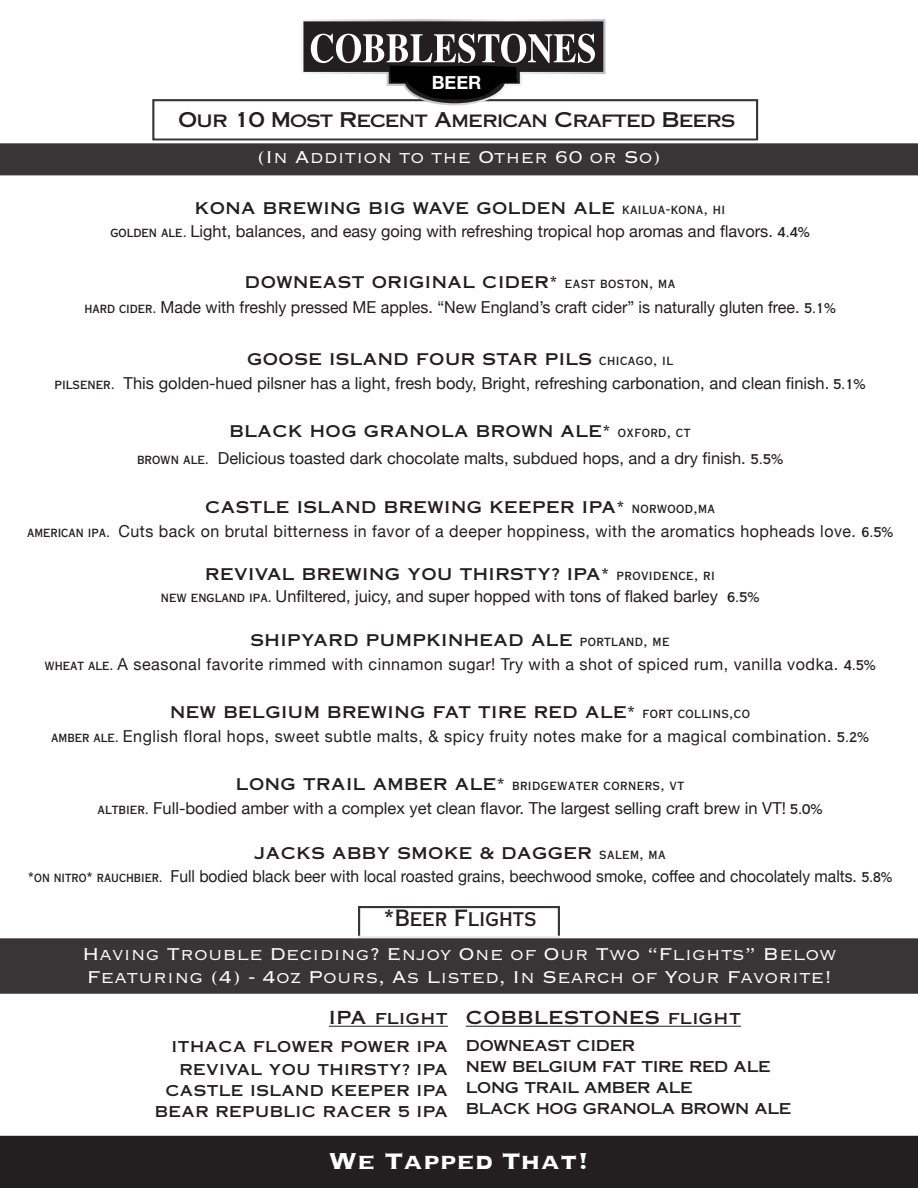
<style>
.page{position:relative;width:918px;height:1188px;background:#fff}
.page>*{position:absolute;margin:0;border:0;box-sizing:border-box;transform-origin:0 0}
.t1{font:700 30px "Copperplate";color:#fff}
.t2{font:22.5px/22.5px "Copperplate Thirty Two BC";color:#fff}
.t3{font:22.5px "Copperplate Thirty AB";color:#231f20}
.t4{font:20.4px "Copperplate Thirty One AB";letter-spacing:-.05em;color:#231f20}
.t5{font:700 18.3px "Helvetica Neue";color:#fff}
.t6{font:18px "Copperplate Thirty One AB";letter-spacing:.03em;color:#231f20}
.t7{font:16.5px "Helvetica Neue";color:#231f20}
.t8{font:16.5px "Helvetica Neue";letter-spacing:.03em;color:#231f20}
.t9{font:16.5px "Helvetica Neue";color:#231f20;scale:.95 1}
.t10{font:16.2px "Copperplate Thirty One AB";letter-spacing:.03em;color:#231f20}
.t11{font:15px/22.5px "Copperplate Thirty One AB";letter-spacing:.03em;color:#231f20;text-align:center}
.t12{font:15px "Copperplate Thirty One AB";letter-spacing:-.02em;color:#231f20}
.t13{font:13.5px "Copperplate Thirty AB";letter-spacing:.03em;color:#231f20}
.s1{font-family:"Copperplate Thirty AB";font-size:13.5px}
.s2{font-family:"Copperplate Thirty One AB";font-size:16.2px}
</style>
<div class="page">
<div style="left:358px;top:906px;width:202px;height:32px;background:#fff;border:2px solid #231f20"></div>
<div style="left:152px;top:99px;width:606px;height:42px;background:#fff;border:2px solid #231f20"></div>
<div style="left:0;top:1135px;width:918px;height:53px;background:#231f20"></div>
<div style="left:0;top:143px;width:918px;height:33px;background:#393536"></div>
<div style="left:0;top:936px;width:918px;height:58px;background:#393536"></div>
<svg style="left:301px;top:19px;width:304px;height:86px"></svg>
<hr style="left:329px;top:1026px;width:119px;height:1px;background:#231f20">
<hr style="left:466px;top:1026px;width:275px;height:1px;background:#231f20">
<p class="t5" style="left:432px;top:68px;width:51px">BEER</p>
<p class="t4" style="left:178px;top:108px;width:559px">Our 10 Most Recent American Crafted Beers</p>
<p class="t2" style="left:257px;top:145px;width:406px">(In Addition to the Other 60 or So)</p>
<p class="t10" style="left:195px;top:199px;width:532px">KONA BREWING BIG WAVE GOLDEN ALE <span class="s1">kailua-kona, hi</span></p>
<p class="t7" style="left:110px;top:219px;width:701px"><span class="s1">golden ale.</span> Light, balances, and easy going with refreshing tropical hop aromas and flavors. <span class="s1">4.4%</span></p>
<p class="t10" style="left:245px;top:272px;width:432px">DOWNEAST ORIGINAL CIDER* <span class="s1">east boston, ma</span></p>
<p class="t7" style="left:84px;top:295px;width:753px"><span class="s1">hard cider.</span> Made with freshly pressed ME apples. “New England’s craft cider” is naturally gluten free. <span class="s1">5.1%</span></p>
<p class="t10" style="left:247px;top:349px;width:428px">GOOSE ISLAND FOUR STAR PILS <span class="s1">chicago, il</span></p>
<p class="t7" style="left:55px;top:371px;width:813px"><span class="s1">pilsener.</span> This golden-hued pilsner has a light, fresh body, Bright, refreshing carbonation, and clean finish. <span class="s1">5.1%</span></p>
<p class="t10" style="left:230px;top:421px;width:463px">BLACK HOG GRANOLA BROWN ALE* <span class="s1">oxford, ct</span></p>
<p class="t7" style="left:137px;top:446px;width:648px"><span class="s1">brown ale.</span> Delicious toasted dark chocolate malts, subdued hops, and a dry finish. <span class="s1">5.5%</span></p>
<p class="t10" style="left:205px;top:498px;width:511px">CASTLE ISLAND BREWING KEEPER IPA* <span class="s1">norwood,ma</span></p>
<p class="t8" style="left:27px;top:519px;width:867px"><span class="s1">american ipa.</span> Cuts back on brutal bitterness in favor of a deeper hoppiness, with the aromatics hopheads love. <span class="s1">6.5%</span></p>
<p class="t10" style="left:205px;top:564px;width:511px">REVIVAL BREWING YOU THIRSTY? IPA* <span class="s1">providence, ri</span></p>
<p class="t7" style="left:161px;top:584px;width:600px"><span class="s1">new england ipa.</span> Unfiltered, juicy, and super hopped with tons of flaked barley <span class="s1">6.5%</span></p>
<p class="t10" style="left:251px;top:631px;width:420px">SHIPYARD PUMPKINHEAD ALE <span class="s1">portland, me</span></p>
<p class="t8" style="left:45px;top:652px;width:833px"><span class="s1">wheat ale.</span> A seasonal favorite rimmed with cinnamon sugar! Try with a shot of spiced rum, vanilla vodka. <span class="s1">4.5%</span></p>
<p class="t10" style="left:170px;top:703px;width:581px">NEW BELGIUM BREWING FAT TIRE RED ALE* <span class="s1">fort collins,co</span></p>
<p class="t8" style="left:51px;top:724px;width:819px"><span class="s1">amber ale.</span> English floral hops, sweet subtle malts, &amp; spicy fruity notes make for a magical combination. <span class="s1">5.2%</span></p>
<p class="t13" style="left:236px;top:777px;width:450px"><span class="s2">LONG TRAIL AMBER ALE*</span> bridgewater corners, vt</p>
<p class="t7" style="left:98px;top:796px;width:726px"><span class="s1">altbier.</span> Full-bodied amber with a complex yet clean flavor. The largest selling craft brew in VT! <span class="s1">5.0%</span></p>
<p class="t10" style="left:255px;top:843px;width:412px">JACKS ABBY SMOKE &amp; DAGGER <span class="s1">salem, ma</span></p>
<p class="t9" style="left:28px;top:864px;width:911px"><span class="s1">*on nitro* rauchbier.</span> Full bodied black beer with local roasted grains, beechwood smoke, coffee and chocolately malts. <span class="s1">5.8%</span></p>
<p class="t3" style="left:384px;top:904px;width:155px">*Beer Flights</p>
<p class="t2" style="left:82px;top:943px;width:756px">Having Trouble Deciding? Enjoy One of Our Two “Flights” Below<br>Featuring (4) - 4oz Pours, As Listed, In Search of Your Favorite!</p>
<p class="t6" style="left:329px;top:1007px;width:120px">IPA flight</p>
<p class="t11" style="left:172px;top:1036px;width:278px">ITHACA FLOWER POWER IPA<br>REVIVAL YOU THIRSTY? IPA</p>
<p class="t11" style="left:155px;top:1080px;width:295px;line-height:21px;text-align:right">CASTLE ISLAND KEEPER IPA<br>BEAR REPUBLIC RACER 5 IPA</p>
<p class="t6" style="left:466px;top:1007px;width:277px">COBBLESTONES flight</p>
<p class="t12" style="left:466px;top:1036px;width:171px">DOWNEAST CIDER</p>
<p class="t12" style="left:466px;top:1057px;width:306px">NEW BELGIUM FAT TIRE RED ALE</p>
<p class="t12" style="left:466px;top:1078px;width:228px">LONG TRAIL AMBER ALE</p>
<p class="t12" style="left:466px;top:1099px;width:327px">BLACK HOG GRANOLA BROWN ALE</p>
<p class="t1" style="left:329px;top:1141px;width:262px">We Tapped That!</p>
</div>
